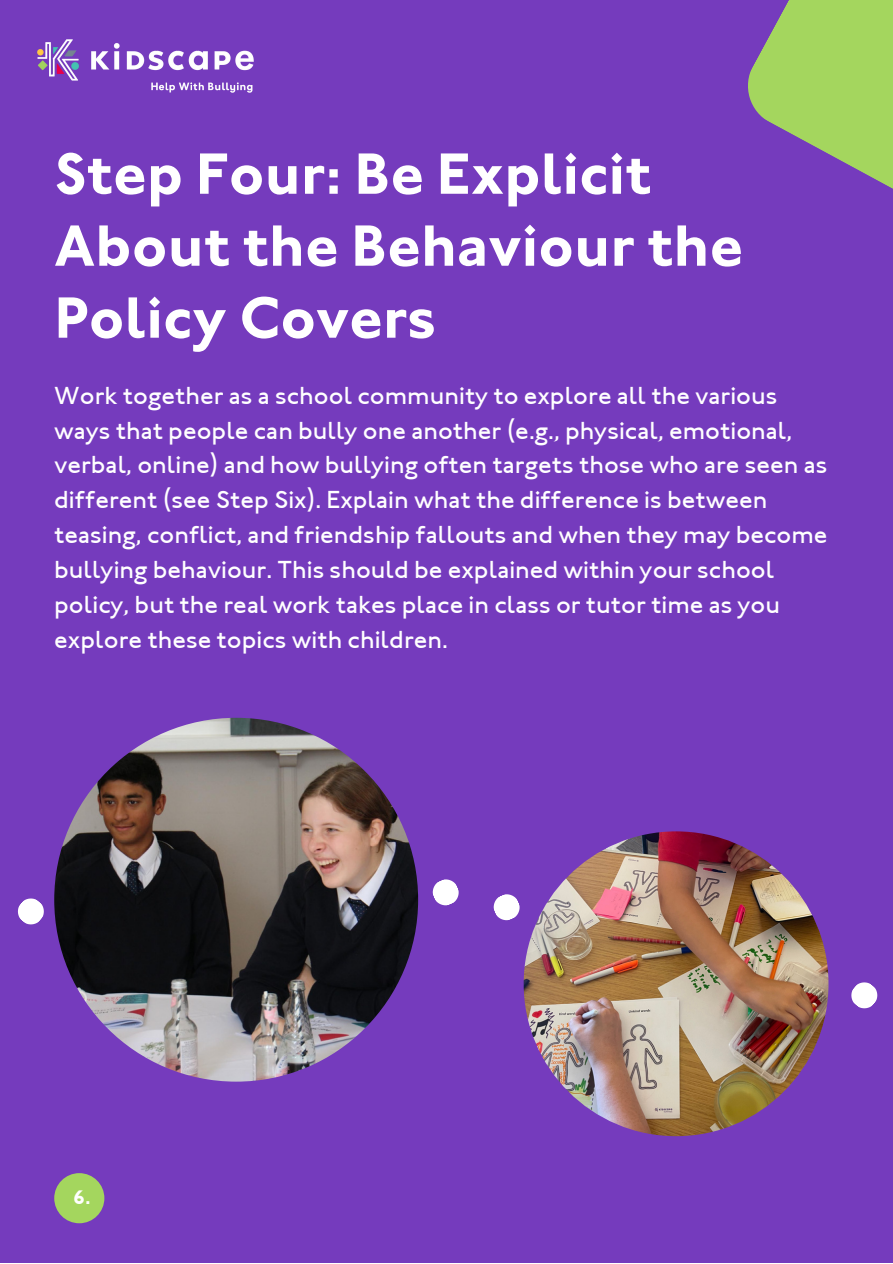
<style>
.page{position:relative;width:893px;height:1264px;background:#fff}
.page>*{position:absolute;margin:0;border:0;box-sizing:border-box;transform-origin:0 0}
.t1{font:60px/72px "Johnston ITCTT Bold";color:#fff}
.t2{font:25.5px/34.8px "Johnston Md ITCTT";color:#fff}
.t3{font:20.25px "Johnston ITCTT Bold";color:#fff}
</style>
<div class="page">
<div style="left:0;top:0;width:892px;height:1262px;background:#753bbd"></div>
<div style="left:54px;top:1173px;width:50px;height:50px;background:#a4d65e;border-radius:50%"></div>
<img style="left:37px;top:39px;width:217px;height:54px">
<img style="left:54px;top:717px;width:364px;height:364px;border-radius:50%">
<img style="left:523px;top:831px;width:305px;height:305px;border-radius:50%">
<svg style="left:493px;top:894px;width:27px;height:27px"></svg>
<svg style="left:432px;top:879px;width:27px;height:27px"></svg>
<svg style="left:851px;top:982px;width:27px;height:27px"></svg>
<svg style="left:17px;top:898px;width:27px;height:27px"></svg>
<svg style="left:748px;top:0;width:144px;height:188px;fill:#a4d65e"></svg>
<p class="t1" style="left:54px;top:137px;width:690px">Step Four: Be Explicit<br>About the Behaviour the<br>Policy Covers</p>
<p class="t2" style="left:54px;top:378px;width:774px">Work together as a school community to explore all the various ways that people can bully one another (e.g., physical, emotional, verbal, online) and how bullying often targets those who are seen as different (see Step Six). Explain what the difference is between teasing, conflict, and friendship fallouts and when they may become bullying behaviour. This should be explained within your school policy, but the real work takes place in class or tutor time as you explore these topics with children.</p>
<p class="t3" style="left:73px;top:1185px;width:19px">6.</p>
</div>
